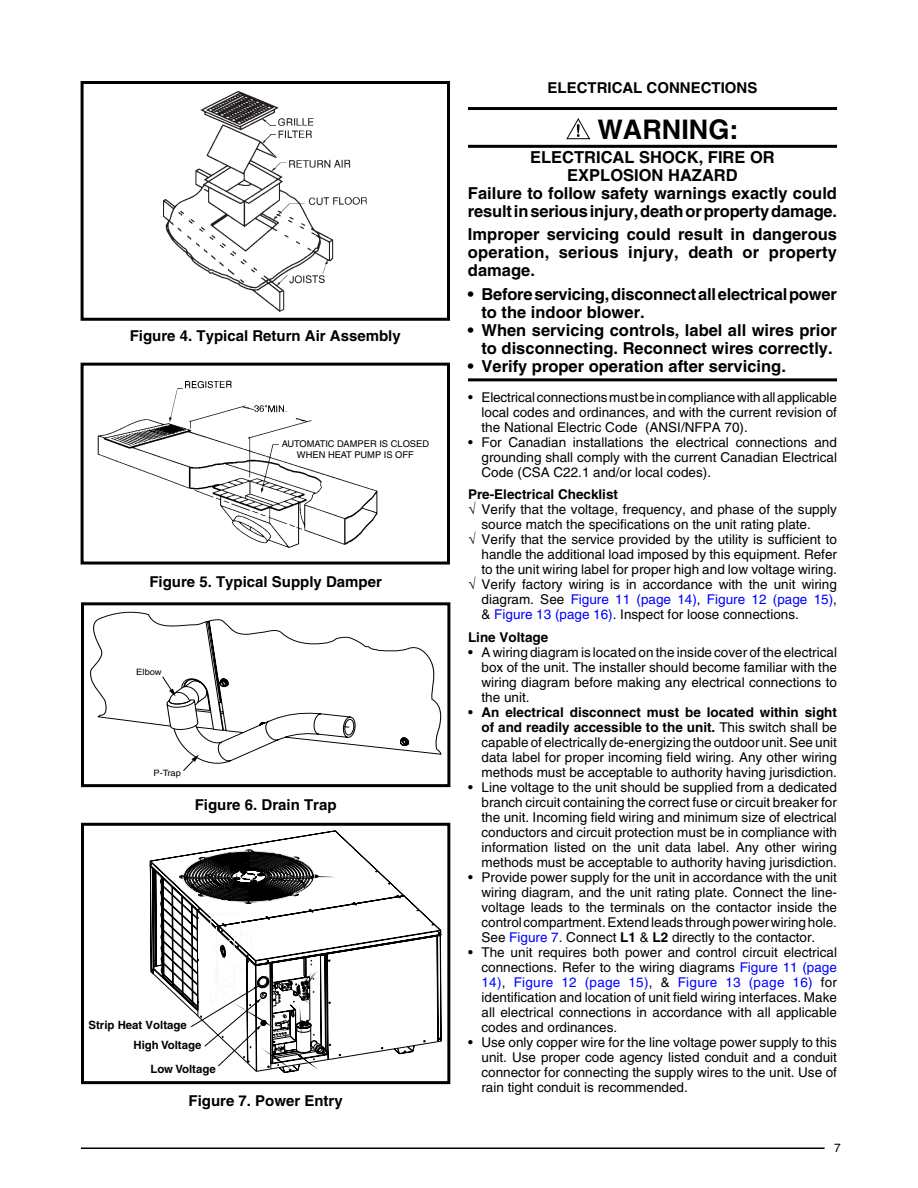
<style>
.page{position:relative;width:918px;height:1188px;background:#fff}
.page>*{position:absolute;margin:0;border:0;box-sizing:border-box;transform-origin:0 0}
.t1{font:700 27px "Helvetica";color:#000}
.t2{font:700 16.5px/18px "Helvetica";color:#000;text-align:center}
.t3{font:700 15px "Helvetica";color:#000}
.t4{font:13.5px/15px "Helvetica";color:#000;text-align:justify}
.t5{font:13.5px "Helvetica";color:#00f}
.t6{font:700 13.5px "Helvetica";color:#000}
.t7{font:12px "Helvetica";color:#000}
.t8{font:700 11.4px "Helvetica";color:#000}
.t9{font:9.3px/11.2px "Helvetica";color:#000;text-align:center}
.t10{font:8.7px "Helvetica";color:#000;scale:1.07 1}
.s1{color:#000}
.s2{color:#00f}
.s3{font-weight:700}
</style>
<div class="page">
<hr style="left:81px;top:1148px;width:744px;height:1px;background:#000">
<div style="left:81px;top:81px;width:369px;height:240px;border:3px solid #000"></div>
<img style="left:164px;top:92px;width:202px;height:220px">
<div style="left:81px;top:363px;width:369px;height:202px;border:3px solid #000"></div>
<img style="left:97px;top:380px;width:281px;height:168px">
<div style="left:282px;top:430px;width:159px;height:26px;background:#fff"></div>
<div style="left:81px;top:602px;width:369px;height:185px;border:3px solid #000"></div>
<svg style="left:90px;top:612px;width:351px;height:152px"></svg>
<svg style="left:162px;top:621px;width:62px;height:110px"></svg>
<svg style="left:182px;top:755px;width:17px;height:16px"></svg>
<hr style="left:468px;top:107px;width:369px;height:3px;background:#000">
<hr style="left:468px;top:145px;width:369px;height:3px;background:#000">
<hr style="left:468px;top:378px;width:369px;height:3px;background:#000">
<svg style="left:567px;top:118px;width:23px;height:21px"></svg>
<div style="left:81px;top:823px;width:369px;height:261px;border:3px solid #000"></div>
<svg style="left:149px;top:849px;width:292px;height:224px"></svg>
<p class="t3" style="left:130px;top:327px;width:272px">Figure 4. Typical Return Air Assembly</p>
<p class="t9" style="left:282px;top:438px;width:149px">AUTOMATIC DAMPER IS CLOSED<br>WHEN HEAT PUMP IS OFF</p>
<p class="t3" style="left:149px;top:573px;width:234px">Figure 5. Typical Supply Damper</p>
<p class="t10" style="left:136px;top:667px;width:25px">Elbow</p>
<p class="t10" style="left:153px;top:768px;width:27px">P-Trap</p>
<p class="t3" style="left:195px;top:795px;width:143px">Figure 6. Drain Trap</p>
<p class="t8" style="left:89px;top:1018px;width:100px">Strip Heat Voltage</p>
<p class="t8" style="left:134px;top:1038px;width:69px">High Voltage</p>
<p class="t8" style="left:151px;top:1062px;width:67px">Low Voltage</p>
<p class="t3" style="left:189px;top:1092px;width:156px">Figure 7. Power Entry</p>
<p class="t3" style="left:548px;top:79px;width:211px">ELECTRICAL CONNECTIONS</p>
<h1 class="t1" style="left:597px;top:113px;width:142px">WARNING:</h1>
<p class="t2" style="left:468px;top:148px;width:371px">ELECTRICAL SHOCK, FIRE OR<br>EXPLOSION HAZARD<br>Failure to follow safety warnings exactly could result in serious injury, death or property damage.</p>
<p class="t2" style="left:468px;top:225px;width:371px;text-align:justify">Improper servicing could result in dangerous operation, serious injury, death or property damage.</p>
<p class="t2" style="left:481px;top:285px;width:357px;text-align:left;text-indent:-13px">• Before servicing, disconnect all electrical power to the indoor blower.</p>
<p class="t2" style="left:468px;top:321px;width:371px">• When servicing controls, label all wires prior to disconnecting. Reconnect wires correctly.</p>
<p class="t2" style="left:468px;top:357px;width:319px">• Verify proper operation after servicing.</p>
<p class="t4" style="left:482px;top:389px;width:357px;text-indent:-14px">• Electrical connections must be in compliance with all applicable local codes and ordinances, and with the current revision of the National Electric Code (ANSI/NFPA 70).</p>
<p class="t4" style="left:482px;top:434px;width:357px;text-indent:-14px">• For Canadian installations the electrical connections and grounding shall comply with the current Canadian Electrical Code (CSA C22.1 and/or local codes).</p>
<p class="t6" style="left:468px;top:486px;width:152px">Pre-Electrical Checklist</p>
<p class="t4" style="left:468px;top:502px;width:370px">√ Verify that the voltage, frequency, and phase of the supply</p>
<p class="t4" style="left:482px;top:517px;width:331px">source match the specifications on the unit rating plate.</p>
<p class="t4" style="left:468px;top:532px;width:370px">√ Verify that the service provided by the utility is sufficient to</p>
<p class="t4" style="left:482px;top:547px;width:357px">handle the additional load imposed by this equipment. Refer</p>
<p class="t4" style="left:482px;top:562px;width:357px">to the unit wiring label for proper high and low voltage wiring.</p>
<p class="t4" style="left:468px;top:577px;width:370px">√ Verify factory wiring is in accordance with the unit wiring</p>
<p class="t5" style="left:482px;top:592px;width:357px"><span class="s1">diagram. See</span> Figure 11 (page 14)<span class="s1">,</span> Figure 12 (page 15)<span class="s1">,</span></p>
<p class="t4" style="left:482px;top:607px;width:319px">&amp; <span class="s2">Figure 13 (page 16)</span>. Inspect for loose connections.</p>
<p class="t6" style="left:468px;top:629px;width:82px">Line Voltage</p>
<p class="t4" style="left:482px;top:644px;width:357px;text-indent:-14px">• A wiring diagram is located on the inside cover of the electrical box of the unit. The installer should become familiar with the wiring diagram before making any electrical connections to the unit.</p>
<p class="t4" style="left:482px;top:704px;width:357px;text-indent:-14px">• <span class="s3">An electrical disconnect must be located within sight of and readily accessible to the unit.</span> This switch shall be capable of electrically de-energizing the outdoor unit. See unit data label for proper incoming field wiring. Any other wiring methods must be acceptable to authority having jurisdiction.</p>
<p class="t4" style="left:482px;top:779px;width:357px;text-indent:-14px">• Line voltage to the unit should be supplied from a dedicated branch circuit containing the correct fuse or circuit breaker for the unit. Incoming field wiring and minimum size of electrical conductors and circuit protection must be in compliance with information listed on the unit data label. Any other wiring methods must be acceptable to authority having jurisdiction.</p>
<p class="t4" style="left:482px;top:869px;width:357px;text-indent:-14px">• Provide power supply for the unit in accordance with the unit wiring diagram, and the unit rating plate. Connect the line&shy;voltage leads to the terminals on the contactor inside the control compartment. Extend leads through power wiring hole.<br>See <span class="s2">Figure 7</span>. Connect <span class="s3">L1</span> &amp; <span class="s3">L2</span> directly to the contactor.</p>
<p class="t4" style="left:482px;top:944px;width:357px;text-indent:-14px">• The unit requires both power and control circuit electrical connections. Refer to the wiring diagrams <span class="s2">Figure 11 (page 14)</span>, <span class="s2">Figure 12 (page 15)</span>, &amp; <span class="s2">Figure 13 (page 16)</span> for identification and location of unit field wiring interfaces. Make all electrical connections in accordance with all applicable codes and ordinances.</p>
<p class="t4" style="left:482px;top:1034px;width:357px;text-indent:-14px">• Use only copper wire for the line voltage power supply to this unit. Use proper code agency listed conduit and a conduit connector for connecting the supply wires to the unit. Use of rain tight conduit is recommended.</p>
<p class="t7" style="left:834px;top:1141px;width:8px">7</p>
</div>
